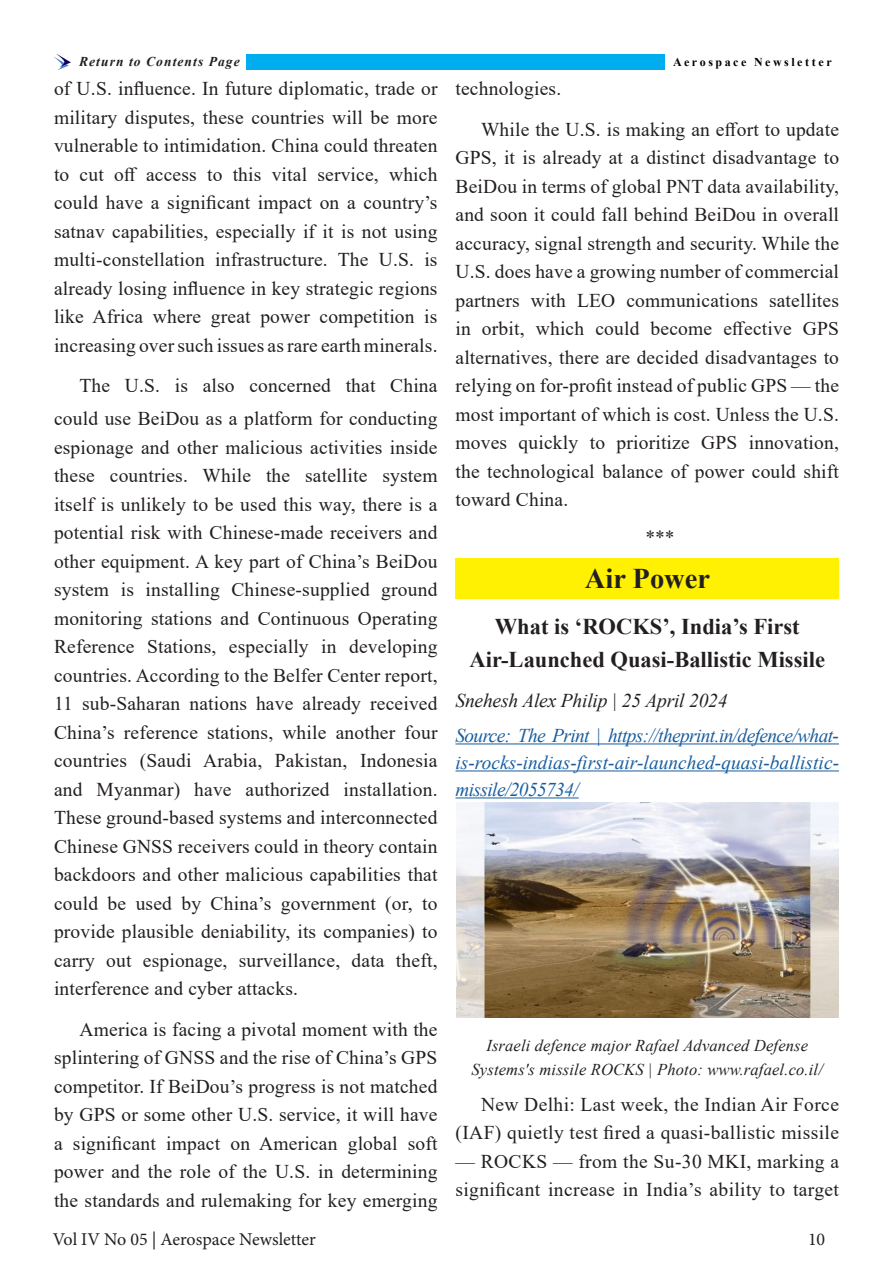
<style>
.page{position:relative;width:893px;height:1263px;background:#fff}
.page>*{position:absolute;margin:0;border:0;box-sizing:border-box;transform-origin:0 0}
.t1{font:700 28.5px "Times New Roman";color:#231f20}
.t2{font:700 22.5px/33px "Times New Roman";color:#231f20;text-align:center}
.t3{font:19.5px/28.5px "Times New Roman";letter-spacing:.01em;color:#231f20;text-align:justify}
.t4{font:italic 19.5px/27px "Times New Roman";letter-spacing:.005em;color:#175d9e;text-align:justify}
.t5{font:italic 19.5px "Times New Roman";letter-spacing:-.01em;color:#231f20}
.t6{font:18px "Minion Pro";color:#231f20}
.t7{font:italic 16.5px/24px "Times New Roman";letter-spacing:.01em;color:#231f20;text-align:center}
.t8{font:italic 700 13.5px "Times New Roman";letter-spacing:.08em;color:#231f20}
.t9{font:700 12px "Times New Roman";letter-spacing:.21em;color:#000}
</style>
<div class="page">
<img style="left:54px;top:54px;width:17px;height:16px">
<div style="left:246px;top:54px;width:420px;height:16px;background:#00aeef"></div>
<hr style="left:455px;top:743px;width:384px;height:1px;background:#175d9e">
<hr style="left:455px;top:770px;width:384px;height:1px;background:#175d9e">
<hr style="left:455px;top:797px;width:124px;height:1px;background:#175d9e">
<div style="left:455px;top:558px;width:384px;height:41px;background:#fff101"></div>
<img style="left:456px;top:803px;width:382px;height:215px">
<p class="t8" style="left:79px;top:52px;width:162px">Return to Contents Page</p>
<p class="t9" style="left:673px;top:53px;width:160px">Aerospace Newsletter</p>
<p class="t3" style="left:54px;top:74px;width:385px">of U.S. influence. In future diplomatic, trade or military disputes, these countries will be more vulnerable to intimidation. China could threaten to cut off access to this vital service, which could have a significant impact on a country’s satnav capabilities, especially if it is not using multi-constellation infrastructure. The U.S. is already losing influence in key strategic regions like Africa where great power competition is increasing over such issues as rare earth minerals.</p>
<p class="t3" style="left:54px;top:369px;width:385px;line-height:33px;text-align:right">The U.S. is also concerned that China could use BeiDou as a platform for conducting</p>
<p class="t3" style="left:54px;top:432px;width:385px">espionage and other malicious activities inside these countries. While the satellite system itself is unlikely to be used this way, there is a potential risk with Chinese-made receivers and other equipment. A key part of China’s BeiDou system is installing Chinese-supplied ground monitoring stations and Continuous Operating Reference Stations, especially in developing countries. According to the Belfer Center report, 11 sub-Saharan nations have already received China’s reference stations, while another four countries (Saudi Arabia, Pakistan, Indonesia and Myanmar) have authorized installation.<br>These ground-based systems and interconnected Chinese GNSS receivers could in theory contain backdoors and other malicious capabilities that could be used by China’s government (or, to provide plausible deniability, its companies) to carry out espionage, surveillance, data theft, interference and cyber attacks.</p>
<p class="t3" style="left:54px;top:1014px;width:385px;text-indent:26px">America is facing a pivotal moment with the splintering of GNSS and the rise of China’s GPS competitor. If BeiDou’s progress is not matched by GPS or some other U.S. service, it will have a significant impact on American global soft power and the role of the U.S. in determining the standards and rulemaking for key emerging</p>
<p class="t3" style="left:455px;top:74px;width:107px">technologies.</p>
<p class="t3" style="left:455px;top:114px;width:385px;text-indent:26px">While the U.S. is making an effort to update GPS, it is already at a distinct disadvantage to BeiDou in terms of global PNT data availability, and soon it could fall behind BeiDou in overall accuracy, signal strength and security. While the U.S. does have a growing number of commercial partners with LEO communications satellites in orbit, which could become effective GPS alternatives, there are decided disadvantages to relying on for-profit instead of public GPS — the most important of which is cost. Unless the U.S. moves quickly to prioritize GPS innovation, the technological balance of power could shift toward China.</p>
<p class="t3" style="left:645px;top:522px;width:31px">***</p>
<p class="t1" style="left:585px;top:557px;width:127px">Air Power</p>
<p class="t2" style="left:469px;top:609px;width:357px">What is ‘ROCKS’, India’s First<br>Air-Launched Quasi-Ballistic Missile</p>
<p class="t5" style="left:455px;top:687px;width:274px">Snehesh Alex Philip | 25 April 2024</p>
<p class="t4" style="left:455px;top:721px;width:385px">Source: The Print | https://theprint.in/defence/what&shy;is-rocks-indias-first-air-launched-quasi-ballistic&shy;missile/2055734/</p>
<p class="t7" style="left:472px;top:1033px;width:353px">Israeli defence major Rafael Advanced Defense<br>Systems's missile ROCKS | Photo: www.rafael.co.il/</p>
<p class="t3" style="left:455px;top:1089px;width:385px;text-align:right">New Delhi: Last week, the Indian Air Force (IAF) quietly test fired a quasi-ballistic missile</p>
<p class="t3" style="left:455px;top:1146px;width:385px">— ROCKS — from the Su-30 MKI, marking a significant increase in India’s ability to target</p>
<p class="t6" style="left:53px;top:1227px;width:265px">Vol IV No 05 | Aerospace Newsletter</p>
<p class="t6" style="left:808px;top:1227px;width:19px">10</p>
</div>
